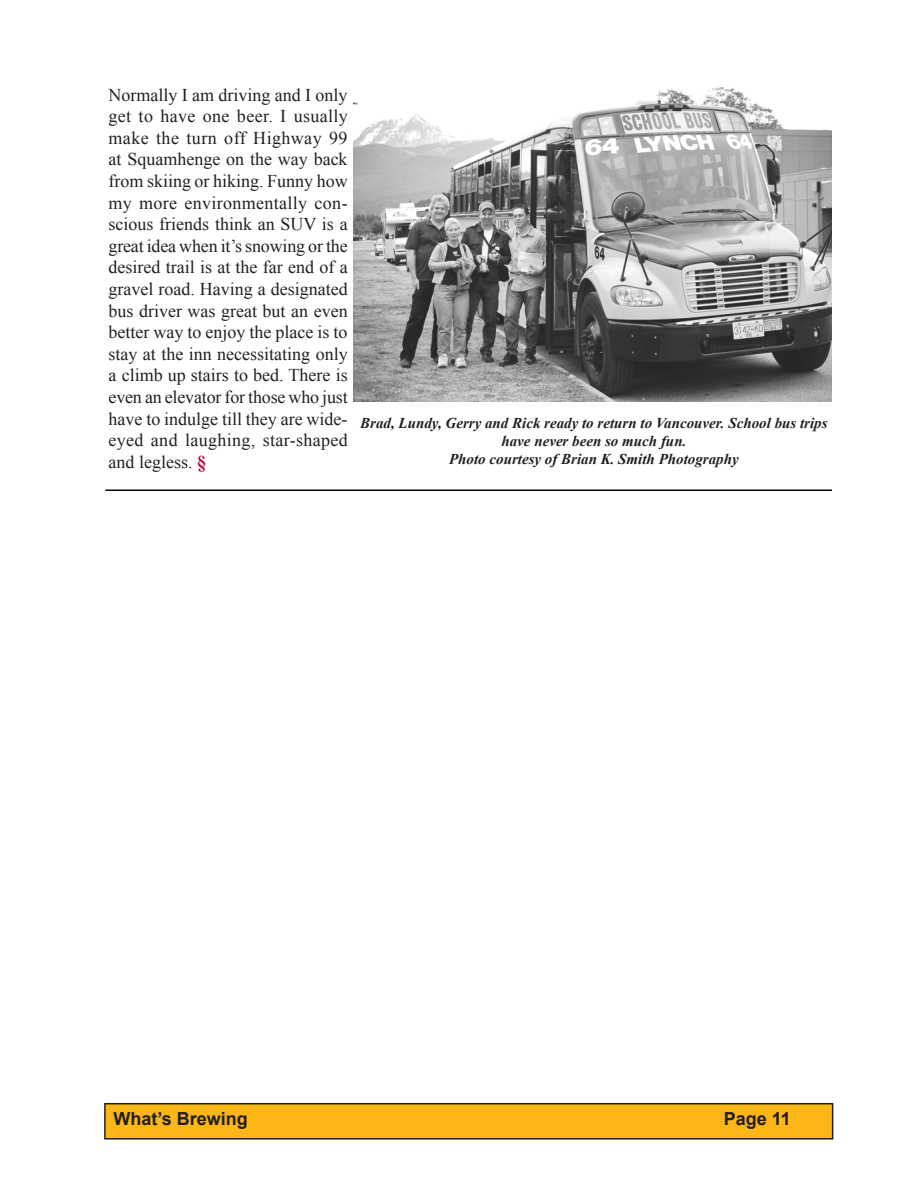
<style>
.page{position:relative;width:918px;height:1188px;background:#fff}
.page>*{position:absolute;margin:0;border:0;box-sizing:border-box;transform-origin:0 0}
.Body_text{font:18px/21.6px "Times New Roman";letter-spacing:.01em;color:#231f20;text-align:justify}
.t1{font:700 18px "Arial";color:#231f20}
.cutline{font:italic 700 15px/18px "Times New Roman";color:#231f20;text-align:center}
.s1{font-weight:700;color:#ba0934}
</style>
<div class="page">
<div style="left:105px;top:1104px;width:728px;height:35px;background:#fcb615"></div>
<div style="left:104px;top:1103px;width:729px;height:37px;border:2px solid #231f20"></div>
<img style="left:353px;top:87px;width:478px;height:314px">
<hr style="left:105px;top:489px;width:727px;height:2px;background:#080906">
<p class="Body_text" style="left:109px;top:83px;width:241px">Normally I am driving and I only get to have one beer. I usually make the turn off Highway 99 at Squamhenge on the way back from skiing or hiking. Funny how my more environmentally con&shy;scious friends think an SUV is a great idea when it’s snowing or the desired trail is at the far end of a gravel road. Having a designated bus driver was great but an even better way to enjoy the place is to stay at the inn necessitating only a climb up stairs to bed. There is even an elevator for those who just have to indulge till they are wide&shy;eyed and laughing, star-shaped and legless. <span class="s1">§</span></p>
<p class="cutline" style="left:360px;top:414px;width:469px">Brad, Lundy, Gerry and Rick ready to return to Vancouver. School bus trips have never been so much fun.</p>
<p class="cutline" style="left:449px;top:450px;width:291px">Photo courtesy of Brian K. Smith Photography</p>
<p class="t1" style="left:114px;top:1107px;width:136px">What’s Brewing</p>
<p class="t1" style="left:724px;top:1107px;width:69px">Page 11</p>
</div>
